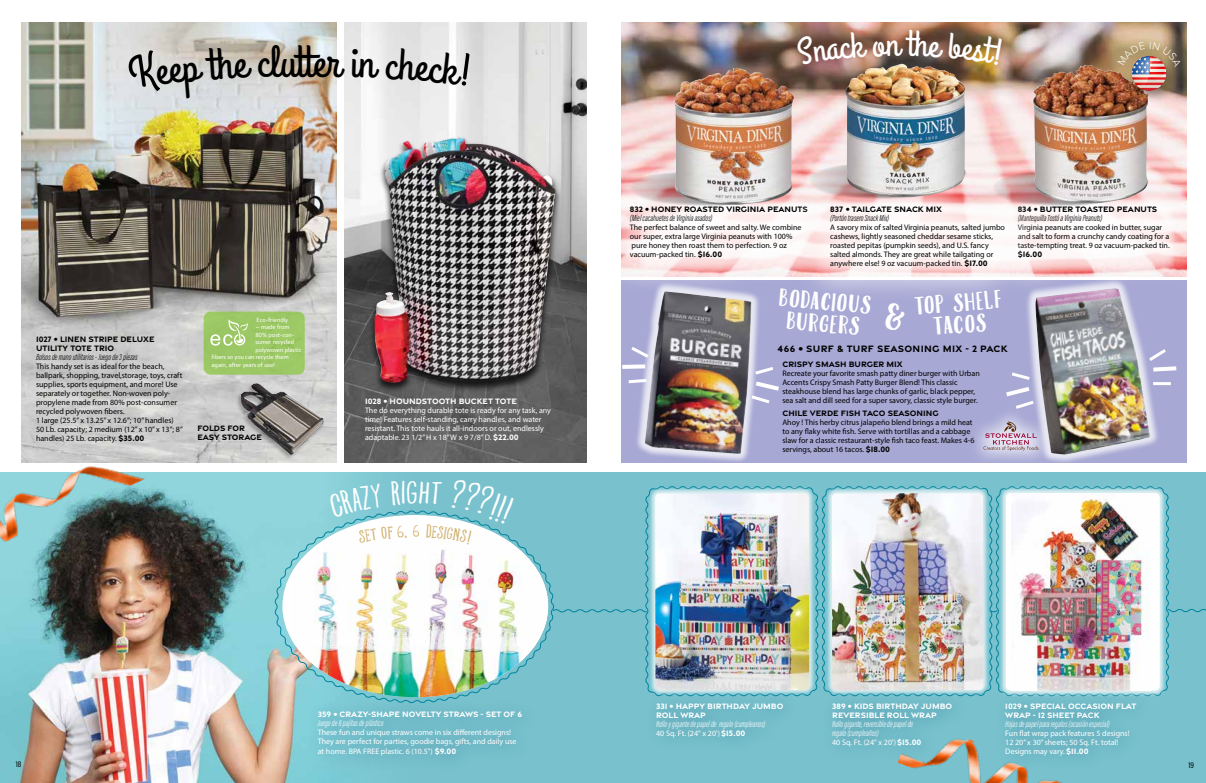
<style>
.page{position:relative;width:1206px;height:783px;background:#fff}
.page>*{position:absolute;margin:0;border:0;box-sizing:border-box;transform-origin:0 0}
.t1{font:45px "Grand Hotel";color:#000}
.t2{font:37px "Grand Hotel";color:#fff}
.t3{font:23px/22px "Caferus Normal";color:#fff;text-align:center}
.t4{font:16px "Caferus";color:#d0ad67}
.t5{font:700 10px "Gravesend Sans";letter-spacing:.03em;color:#000}
.t6{font:italic 300 9px/9px "Acumin Pro Extra Cond";letter-spacing:.005em;color:#fff}
.t7{font:italic 300 9px "Acumin Pro Extra Cond";letter-spacing:.005em;color:#000}
.t8{font:700 8.5px/9px "Gravesend Sans";color:#000}
.t9{font:700 8.5px/9px "Gravesend Sans";color:#fff}
.t10{font:8.5px "Acumin Variable Concept";color:#000}
.t11{font:8px/9px "Myriad Pro";color:#000}
.t12{font:8px/9px "Myriad Pro";color:#fff}
.t13{font:6px "Moniker Basic";color:#fff}
.s1{font-family:"Gravesend Sans";font-weight:700;font-size:8.5px}
</style>
<div class="page">
<div style="left:308px;top:472px;width:898px;height:311px;background:#78c1cd"></div>
<img style="left:621px;top:23px;width:565px;height:145px">
<div style="left:621px;top:280px;width:565px;height:183px;background:#a7a8d4"></div>
<img style="left:0;top:472px;width:362px;height:311px">
<div style="left:645px;top:691px;width:155px;height:63px;background:#73bcc9"></div>
<div style="left:821px;top:691px;width:148px;height:72px;background:#72bbc8"></div>
<div style="left:994px;top:691px;width:158px;height:81px;background:#71bac7"></div>
<div style="left:307px;top:700px;width:232px;height:73px;background:#00426a;opacity:.45"></div>
<img style="left:554px;top:486px;width:652px;height:211px">
<img style="left:655px;top:493px;width:154px;height:197px">
<img style="left:274px;top:510px;width:280px;height:194px">
<div style="left:999px;top:487px;width:167px;height:210px;background:#fff;opacity:.75"></div>
<div style="left:1006px;top:493px;width:154px;height:197px;background:#fff;border-radius:4px"></div>
<img style="left:1017px;top:493px;width:133px;height:197px">
<img style="left:344px;top:23px;width:242px;height:440px">
<img style="left:21px;top:23px;width:315px;height:439px">
<div style="left:592px;top:168px;width:253px;height:129px;background:#fff;opacity:.75"></div>
<div style="left:980px;top:168px;width:226px;height:128px;background:#fff;opacity:.75"></div>
<div style="left:793px;top:168px;width:249px;height:137px;background:#fff;opacity:.75"></div>
<div style="left:369px;top:137px;width:192px;height:256px;background:#000;opacity:.75"></div>
<img style="left:374px;top:133px;width:91px;height:250px">
<div style="left:235px;top:382px;width:90px;height:79px;background:#000;opacity:.28"></div>
<img style="left:241px;top:383px;width:17px;height:19px">
<svg style="left:990px;top:168px;width:160px;height:39px"></svg>
<img style="left:1033px;top:65px;width:116px;height:139px">
<svg style="left:628px;top:170px;width:165px;height:37px"></svg>
<img style="left:674px;top:67px;width:123px;height:138px">
<svg style="left:807px;top:160px;width:161px;height:40px"></svg>
<img style="left:843px;top:64px;width:125px;height:133px">
<img style="left:898px;top:738px;width:164px;height:45px">
<img style="left:0;top:436px;width:145px;height:109px">
<div style="left:967px;top:405px;width:88px;height:63px;background:#fff;opacity:.75"></div>
<img style="left:983px;top:272px;width:197px;height:196px">
<div style="left:204px;top:312px;width:101px;height:63px;background:#9cc864;border-radius:7px"></div>
<svg style="left:210px;top:319px;width:38px;height:27px"></svg>
<div style="left:1128px;top:53px;width:52px;height:51px;background:#000;opacity:.4"></div>
<svg style="left:618px;top:279px;width:165px;height:182px"></svg>
<img style="left:645px;top:291px;width:107px;height:163px">
<svg style="left:328px;top:479px;width:186px;height:65px"></svg>
<svg style="left:796px;top:31px;width:94px;height:34px"></svg>
<svg style="left:905px;top:30px;width:97px;height:35px"></svg>
<svg style="left:127px;top:45px;width:174px;height:53px"></svg>
<svg style="left:327px;top:56px;width:18px;height:21px"></svg>
<svg style="left:352px;top:49px;width:118px;height:37px"></svg>
<img style="left:1118px;top:42px;width:63px;height:49px">
<svg style="left:883px;top:302px;width:23px;height:3px"></svg>
<h1 class="t1" style="left:297px;top:33px;width:31px">tte</h1>
<h2 class="t2" style="left:886px;top:20px;width:15px">n</h2>
<p class="t8" style="left:36px;top:334px;width:120px">1027 • LINEN STRIPE DELUXE<br>UTILITY TOTE TRIO</p>
<p class="t7" style="left:36px;top:352px;width:103px">Bolsos de mano utilitarios - Juego de 3 piezas</p>
<p class="t11" style="left:36px;top:362px;width:148px">This handy set is as ideal for the beach, ballpark, shopping, travel,storage, toys, craft supplies, sports equipment, and more! Use separately or together. Non-woven poly&shy;propylene made from 80% post-consumer recycled polywoven fibers.<br>1 large (25.5” x 13.25” x 12.6”; 10” handles)<br>50 Lb. capacity; 2 medium (12” x 10” x 13”; 8” handles) 25 Lb. capacity. <span class="s1">$35.00</span></p>
<p class="t8" style="left:630px;top:205px;width:179px">832 • HONEY ROASTED VIRGINIA PEANUTS</p>
<p class="t7" style="left:630px;top:213px;width:84px">(Miel cacahuetes de Virginia asados)</p>
<p class="t11" style="left:630px;top:223px;width:173px">The perfect balance of sweet and salty. We combine our super, extra large Virginia peanuts with 100% pure honey then roast them to perfection. 9 oz vacuum-packed tin. <span class="s1">$16.00</span></p>
<p class="t8" style="left:830px;top:204px;width:113px">837 • TAILGATE SNACK MIX</p>
<p class="t7" style="left:830px;top:213px;width:60px">(Portón trasero Snack Mix)</p>
<p class="t11" style="left:830px;top:223px;width:176px">A savory mix of salted Virginia peanuts, salted jumbo cashews, lightly seasoned cheddar sesame sticks, roasted pepitas (pumpkin seeds), and U.S. fancy salted almonds. They are great while tailgating or anywhere else! 9 oz vacuum-packed tin. <span class="s1">$17.00</span></p>
<h3 class="t3" style="left:780px;top:288px;width:93px;rotate:5deg">BODACIOUS<br>Burgers</h3>
<h3 class="t3" style="left:913px;top:297px;width:89px;rotate:-5deg">TOP SHELF</h3>
<h3 class="t3" style="left:932px;top:317px;width:55px;rotate:-5deg">Tacos</h3>
<p class="t13" style="left:257px;top:316px;width:33px">Eco-friendly</p>
<p class="t13" style="left:255px;top:323px;width:36px">— made from</p>
<p class="t13" style="left:255px;top:331px;width:41px">80% post-con-</p>
<p class="t13" style="left:255px;top:338px;width:40px">sumer recycled</p>
<p class="t13" style="left:255px;top:346px;width:48px">polywoven plastic</p>
<p class="t13" style="left:212px;top:353px;width:79px">fibers so you can recycle them</p>
<p class="t13" style="left:212px;top:361px;width:65px">again, after years of use!</p>
<p class="t8" style="left:782px;top:359px;width:122px">CRISPY SMASH BURGER MIX</p>
<p class="t11" style="left:782px;top:369px;width:199px">Recreate your favorite smash patty diner burger with Urban Accents Crispy Smash Patty Burger Blend! This classic steakhouse blend has large chunks of garlic, black pepper, sea salt and dill seed for a super savory, classic style burger.</p>
<p class="t8" style="left:782px;top:409px;width:158px">CHILE VERDE FISH TACO SEASONING</p>
<p class="t11" style="left:782px;top:418px;width:193px">Ahoy ! This herby citrus jalapeño blend brings a mild heat to any flaky white fish. Serve with tortillas and a cabbage slaw for a classic restaurant-style fish taco feast. Makes 4-6 servings, about 16 tacos. <span class="s1">$18.00</span></p>
<p class="t5" style="left:778px;top:342px;width:231px">466 • SURF &amp; TURF SEASONING MIX - 2 PACK</p>
<p class="t9" style="left:365px;top:396px;width:153px">1028 • HOUNDSTOOTH BUCKET TOTE</p>
<p class="t12" style="left:365px;top:405px;width:187px">The do everything durable tote is ready for any task, any time! Features self-standing, carry handles, and water resistant. This tote hauls it all-indoors or out, endlessly adaptable. 23 1/2” H x 18” W x 9 7/8” D. <span class="s1">$22.00</span></p>
<p class="t8" style="left:197px;top:423px;width:66px">FOLDS FOR<br>EASY STORAGE</p>
<p class="t8" style="left:1018px;top:205px;width:141px">834 • BUTTER TOASTED PEANUTS</p>
<p class="t7" style="left:1018px;top:213px;width:86px">(Mantequilla Tostó a Virginia Peanuts)</p>
<p class="t11" style="left:1018px;top:223px;width:153px">Virginia peanuts are cooked in butter, sugar and salt to form a crunchy candy coating for a taste-tempting treat. 9 oz vacuum-packed tin.</p>
<p class="t8" style="left:1018px;top:250px;width:26px">$16.00</p>
<h3 class="t4" style="left:413px;top:521px;width:8px">6</h3>
<p class="t9" style="left:318px;top:710px;width:206px">359 • CRAZY-SHAPE NOVELTY STRAWS - SET OF 6</p>
<p class="t6" style="left:318px;top:719px;width:67px">Juego de 6 pajitas de plástico</p>
<p class="t12" style="left:318px;top:728px;width:200px">These fun and unique straws come in six different designs!<br>They are perfect for parties, goodie bags, gifts, and daily use</p>
<p class="t12" style="left:318px;top:747px;width:140px">at home. BPA FREE plastic. 6 (10.5") <span class="s1">$9.00</span></p>
<p class="t9" style="left:656px;top:701px;width:129px">331 • HAPPY BIRTHDAY JUMBO<br>ROLL WRAP</p>
<p class="t6" style="left:656px;top:719px;width:111px">Rollo y gigante de papel de regalo (cumpleanos)</p>
<p class="t12" style="left:656px;top:729px;width:91px">40 Sq. Ft. (24" x 20') <span class="s1">$15.00</span></p>
<p class="t9" style="left:832px;top:701px;width:122px">389 • KIDS BIRTHDAY JUMBO<br>REVERSIBLE ROLL WRAP</p>
<p class="t6" style="left:832px;top:719px;width:83px">Rollo gigante, reversible de papel de regalo (cumpleaños)</p>
<p class="t12" style="left:832px;top:738px;width:91px">40 Sq. Ft. (24" x 20') <span class="s1">$15.00</span></p>
<p class="t9" style="left:1005px;top:701px;width:133px">1029 • SPECIAL OCCASION FLAT<br>WRAP - 12 SHEET PACK</p>
<p class="t6" style="left:1005px;top:719px;width:106px">Hojas de papel para regalos (ocasión especial)</p>
<p class="t12" style="left:1005px;top:729px;width:126px">Fun flat wrap pack features 5 designs!<br>12 20” x 30” sheets; 50 Sq. Ft. total!<br>Designs may vary. <span class="s1">$11.00</span></p>
<p class="t10" style="left:16px;top:758px;width:7px">18</p>
<p class="t10" style="left:1188px;top:759px;width:7px">19</p>
</div>
